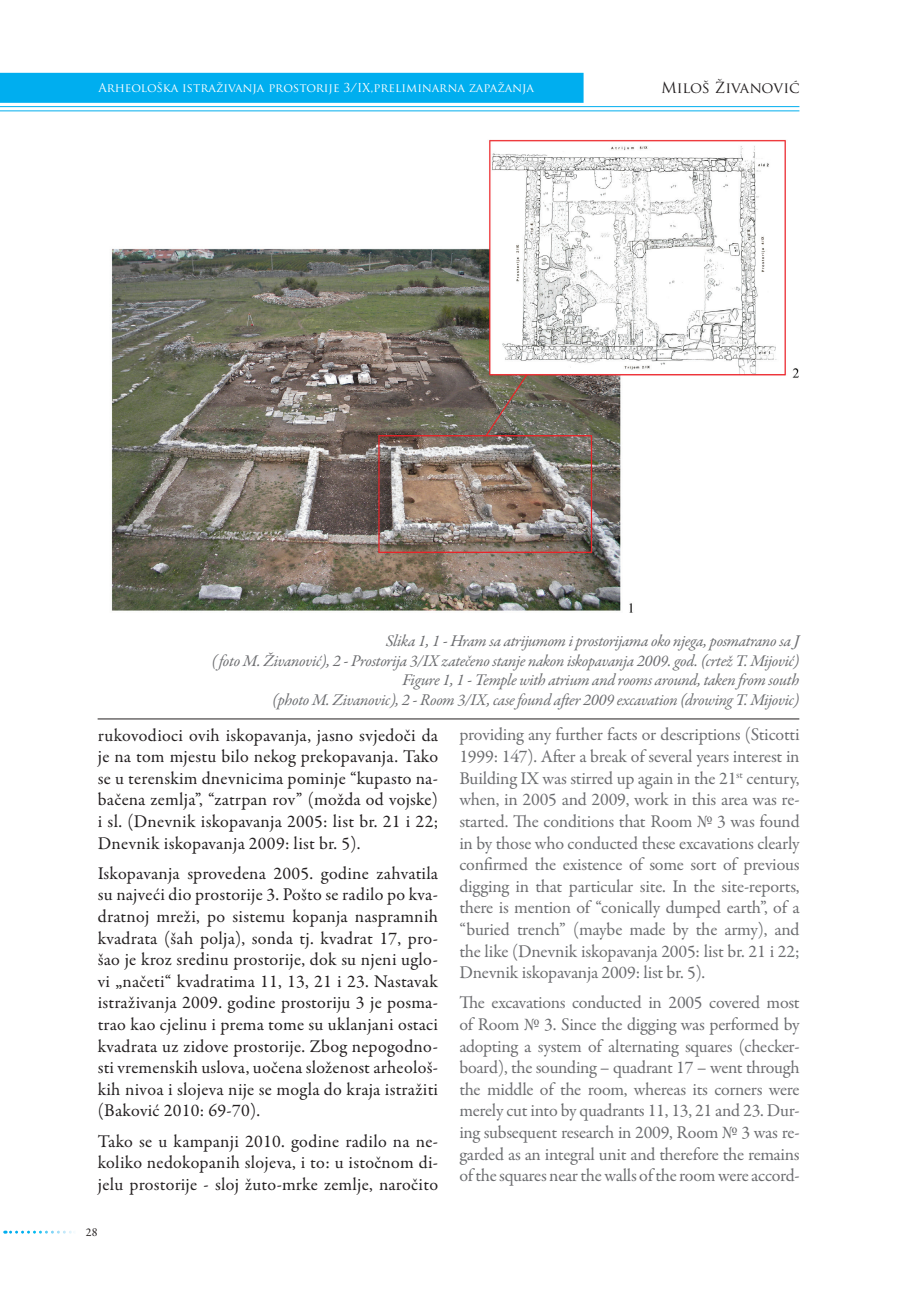
<style>
.page{position:relative;width:906px;height:1289px;background:#fff}
.page>*{position:absolute;margin:0;border:0;box-sizing:border-box;transform-origin:0 0}
.t1{font:18px/21.6px "Garamond Premr Pro";letter-spacing:-.015em;color:#6c6d70;text-align:justify}
.t2{font:18px/21.6px "Garamond Premr Pro";letter-spacing:.015em;color:#231f20;text-align:justify}
.t3{font:italic 16.5px/19.8px "Garamond Premr Pro";letter-spacing:-.025em;color:#6c6d70;text-align:right}
.t4{font:15px "Trajan Pro";letter-spacing:-.005em;color:#231f20}
.t5{font:12px "Trajan Pro";color:#fff}
.t6{font:12px "Garamond Premr Pro";color:#231f20}
</style>
<div class="page">
<div style="left:0;top:73px;width:583px;height:30px;background:#00aeef"></div>
<svg style="left:5px;top:1230px;width:69px;height:3px"></svg>
<hr style="left:0;top:106px;width:799px;height:1px;background:#00aeef">
<hr style="left:0;top:110px;width:799px;height:1px;background:#00aeef">
<img style="left:111px;top:139px;width:688px;height:474px">
<hr style="left:98px;top:718px;width:701px;height:1px;background:#231f20">
<p class="t5" style="left:98px;top:80px;width:437px">Arheološka istraživanja prostorije 3/IX,preliminarna zapažanja</p>
<p class="t4" style="left:661px;top:78px;width:140px">Miloš Živanović</p>
<p class="t3" style="left:212px;top:631px;width:589px">Slika 1, 1 - Hram sa atrijumom i prostorijama oko njega, posmatrano sa J<br>( foto M. Živanović), 2 - Prostorija 3/IX zatečeno stanje nakon iskopavanja 2009. god. (crtež T. Mijović)<br>Figure 1, 1 - Temple with atrium and rooms around, taken from south<br>(photo M. Zivanovic), 2 - Room 3/IX, case found after 2009 excavation (drowing T. Mijovic)</p>
<p class="t2" style="left:98px;top:724px;width:342px">rukovodioci ovih iskopavanja, jasno svjedoči da je na tom mjestu bilo nekog prekopavanja. Tako se u terenskim dnevnicima pominje “kupasto na&shy;bačena zemlja”, “zatrpan rov” (možda od vojske) i sl. (Dnevnik iskopavanja 2005: list br. 21 i 22; Dnevnik iskopavanja 2009: list br. 5).</p>
<p class="t2" style="left:98px;top:862px;width:342px">Iskopavanja sprovedena 2005. godine zahvatila su najveći dio prostorije 3. Pošto se radilo po kva&shy;dratnoj mreži, po sistemu kopanja naspramnih kvadrata (šah polja), sonda tj. kvadrat 17, pro&shy;šao je kroz sredinu prostorije, dok su njeni uglo&shy;vi „načeti“ kvadratima 11, 13, 21 i 23. Nastavak istraživanja 2009. godine prostoriju 3 je posma&shy;trao kao cjelinu i prema tome su uklanjani ostaci kvadrata uz zidove prostorije. Zbog nepogodno&shy;sti vremenskih uslova, uočena složenost arheološ&shy;kih nivoa i slojeva nije se mogla do kraja istražiti (Baković 2010: 69-70).</p>
<p class="t2" style="left:98px;top:1130px;width:342px">Tako se u kampanji 2010. godine radilo na ne&shy;koliko nedokopanih slojeva, i to: u istočnom di&shy;jelu prostorije - sloj žuto-mrke zemlje, naročito</p>
<p class="t6" style="left:86px;top:1225px;width:13px">28</p>
<p class="t1" style="left:459px;top:724px;width:342px">providing any further facts or descriptions (Sticotti 1999: 147). After a break of several years interest in Building IX was stirred up again in the 21<sup>st</sup> century, when, in 2005 and 2009, work in this area was re&shy;started. The conditions that Room № 3 was found in by those who conducted these excavations clearly confirmed the existence of some sort of previous digging in that particular site. In the site-reports, there is mention of “conically dumped earth”, of a “buried trench” (maybe made by the army), and the like (Dnevnik iskopavanja 2005: list br. 21 i 22; Dnevnik iskopavanja 2009: list br. 5).</p>
<p class="t1" style="left:459px;top:992px;width:342px">The excavations conducted in 2005 covered most of Room № 3. Since the digging was performed by adopting a system of alternating squares (checker&shy;board), the sounding – quadrant 17 – went through the middle of the room, whereas its corners were merely cut into by quadrants 11, 13, 21 and 23. Dur&shy;ing subsequent research in 2009, Room № 3 was re&shy;garded as an integral unit and therefore the remains of the squares near the walls of the room were accord-</p>
</div>
